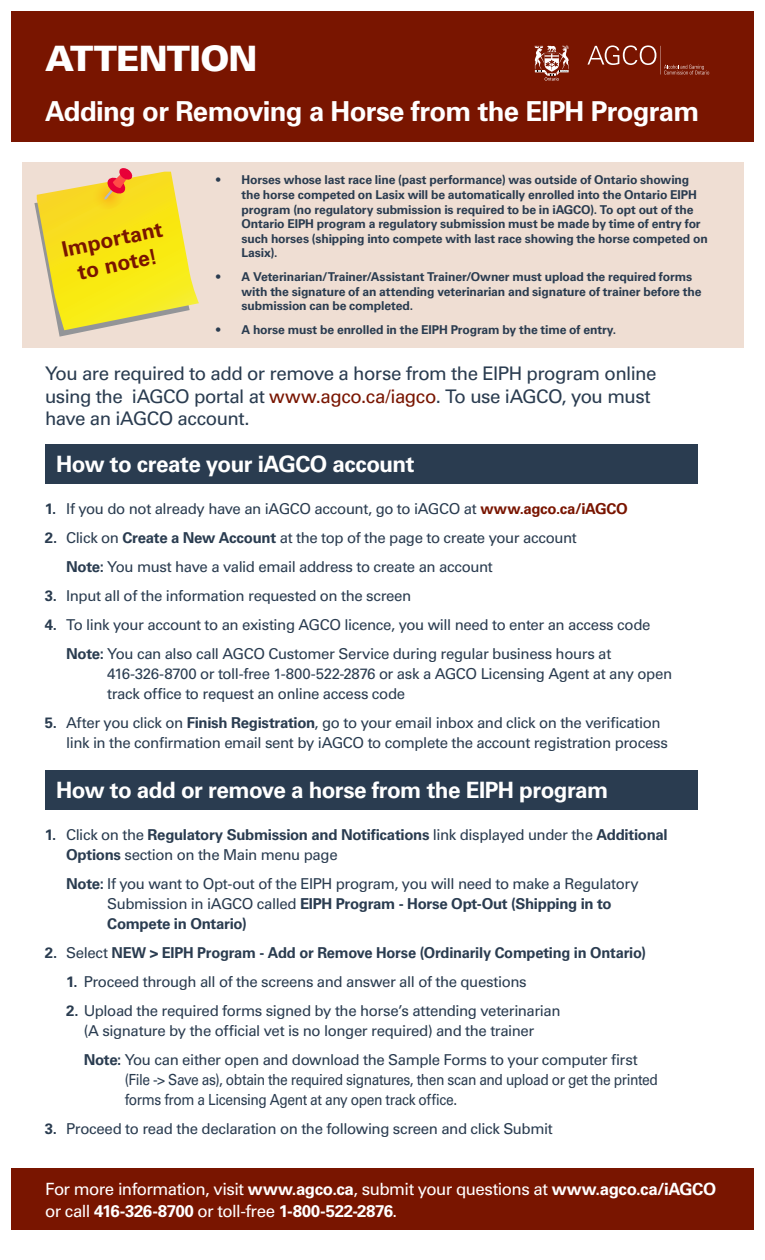
<style>
.page{position:relative;width:765px;height:1260px;background:#fff}
.page>*{position:absolute;margin:0;border:0;box-sizing:border-box;transform-origin:0 0}
.Heading_1{font:900 35px "Univers LT Std";letter-spacing:-.025em;color:#fff}
.Heading_1-2{font:700 27.5px "Univers LT Std";letter-spacing:-.025em;color:#fff}
.Heading_2{font:700 22.5px "Univers LT Std";letter-spacing:-.025em;color:#fff}
.Important{font:700 21.25px "Univers LT Std";color:#791500}
.Lead_Paragraph{font:18.75px/22.5px "Univers LT Std";letter-spacing:-.03em;color:#2a3c50}
.Paragraph_Style_1{font:16.88px/22.5px "Univers LT Std";letter-spacing:-.035em;color:#fff}
.Check_bullets{font:15.25px/20px "Univers LT Std";letter-spacing:-.03em;color:#2a3c50;scale:.9 1}
.Check_bullets-2{font:15px/20px "Univers LT Std";letter-spacing:-.03em;color:#2a3c50}
.Check_bullets-3{font:700 15px/20px "Univers LT Std";letter-spacing:-.02em;color:#2a3c50}
.Bullets{font:700 12.25px/14.6px "Univers LT Std";letter-spacing:-.01em;color:#2a3c50}
.s1{color:#791500}
.s2{font-weight:700}
.s3{font-weight:700;color:#791500}
.s4{font-weight:400}
</style>
<div class="page">
<div style="left:22px;top:162px;width:721px;height:185px;background:#efded3"></div>
<div style="left:11px;top:11px;width:743px;height:131px;background:#791500"></div>
<svg style="left:588px;top:45px;width:121px;height:30px"></svg>
<svg style="left:535px;top:45px;width:34px;height:36px"></svg>
<div style="left:45px;top:444px;width:652px;height:39px;background:#2a3c50"></div>
<div style="left:45px;top:770px;width:652px;height:39px;background:#2a3c50"></div>
<svg style="left:34px;top:168px;width:165px;height:169px"></svg>
<div style="left:11px;top:1168px;width:743px;height:62px;background:#791500"></div>
<h1 class="Heading_1" style="left:45px;top:36px;width:214px">ATTENTION</h1>
<h1 class="Heading_1-2" style="left:45px;top:95px;width:656px">Adding or Removing a Horse from the EIPH Program</h1>
<h2 class="Important" style="left:60px;top:238px;width:104px;rotate:-12deg">Important</h2>
<h2 class="Important" style="left:75px;top:260px;width:82px;rotate:-12deg">to note!</h2>
<p class="Bullets" style="left:241px;top:173px;width:468px;text-indent:-25px">• Horses whose last race line (past performance) was outside of Ontario showing the horse competed on Lasix will be automatically enrolled into the Ontario EIPH program (no regulatory submission is required to be in iAGCO). To opt out of the Ontario EIPH program a regulatory submission must be made by time of entry for such horses (shipping into compete with last race showing the horse competed on Lasix).</p>
<p class="Bullets" style="left:241px;top:270px;width:462px;text-indent:-25px">• A Veterinarian/Trainer/Assistant Trainer/Owner must upload the required forms with the signature of an attending veterinarian and signature of trainer before the submission can be completed.</p>
<p class="Bullets" style="left:216px;top:322px;width:402px">• A horse must be enrolled in the EIPH Program by the time of entry.</p>
<p class="Lead_Paragraph" style="left:45px;top:362px;width:613px">You are required to add or remove a horse from the EIPH program online using the iAGCO portal at <span class="s1">www.agco.ca/iagco</span>. To use iAGCO, you must have an iAGCO account.</p>
<h2 class="Heading_2" style="left:56px;top:450px;width:360px">How to create your iAGCO account</h2>
<p class="Check_bullets-2" style="left:45px;top:499px;width:584px"><span class="s2">1.</span> If you do not already have an iAGCO account, go to iAGCO at <span class="s3">www.agco.ca/iAGCO</span></p>
<p class="Check_bullets-2" style="left:45px;top:528px;width:533px"><span class="s2">2.</span> Click on <span class="s2">Create a New Account</span> at the top of the page to create your account</p>
<p class="Check_bullets-2" style="left:66px;top:557px;width:428px"><span class="s2">Note:</span> You must have a valid email address to create an account</p>
<p class="Check_bullets-2" style="left:45px;top:586px;width:368px"><span class="s2">3.</span> Input all of the information requested on the screen</p>
<p class="Check_bullets-2" style="left:45px;top:615px;width:607px"><span class="s2">4.</span> To link your account to an existing AGCO licence, you will need to enter an access code</p>
<p class="Check_bullets-2" style="left:107px;top:644px;width:566px;text-indent:-41px"><span class="s2">Note:</span> You can also call AGCO Customer Service during regular business hours at<br>416-326-8700 or toll-free 1-800-522-2876 or ask a AGCO Licensing Agent at any open track office to request an online access code</p>
<p class="Check_bullets-2" style="left:66px;top:713px;width:603px;text-indent:-21px"><span class="s2">5.</span> After you click on <span class="s2">Finish Registration</span>, go to your email inbox and click on the verification link in the confirmation email sent by iAGCO to complete the account registration process</p>
<h2 class="Heading_2" style="left:56px;top:776px;width:554px">How to add or remove a horse from the EIPH program</h2>
<p class="Check_bullets-3" style="left:66px;top:825px;width:603px;text-indent:-21px">1. <span class="s4">Click on the</span> Regulatory Submission and Notifications <span class="s4">link displayed under the</span> Additional<br>Options <span class="s4">section on the Main menu page</span></p>
<p class="Check_bullets-2" style="left:107px;top:874px;width:533px;text-indent:-41px"><span class="s2">Note:</span> If you want to Opt-out of the EIPH program, you will need to make a Regulatory<br>Submission in iAGCO called <span class="s2">EIPH Program - Horse Opt-Out (Shipping in to<br>Compete in Ontario)</span></p>
<p class="Check_bullets-3" style="left:45px;top:943px;width:603px">2. <span class="s4">Select</span> NEW &gt; EIPH Program - Add or Remove Horse (Ordinarily Competing in Ontario)</p>
<p class="Check_bullets-2" style="left:66px;top:972px;width:462px"><span class="s2">1.</span> Proceed through all of the screens and answer all of the questions</p>
<p class="Check_bullets-2" style="left:66px;top:1001px;width:496px;text-align:center"><span class="s2">2.</span> Upload the required forms signed by the horse’s attending veterinarian (A signature by the official vet is no longer required) and the trainer</p>
<p class="Check_bullets-2" style="left:84px;top:1050px;width:556px"><span class="s2">Note:</span> You can either open and download the Sample Forms to your computer first</p>
<p class="Check_bullets" style="left:125px;top:1070px;width:594px">(File -&gt; Save as), obtain the required signatures, then scan and upload or get the printed forms from a Licensing Agent at any open track office.</p>
<p class="Check_bullets-2" style="left:45px;top:1119px;width:509px"><span class="s2">3.</span> Proceed to read the declaration on the following screen and click Submit</p>
<p class="Paragraph_Style_1" style="left:45px;top:1177px;width:673px">For more information, visit <span class="s2">www.agco.ca</span>, submit your questions at <span class="s2">www.agco.ca/iAGCO </span>or call <span class="s2">416-326-8700</span> or toll-free <span class="s2">1-800-522-2876</span>.</p>
</div>
